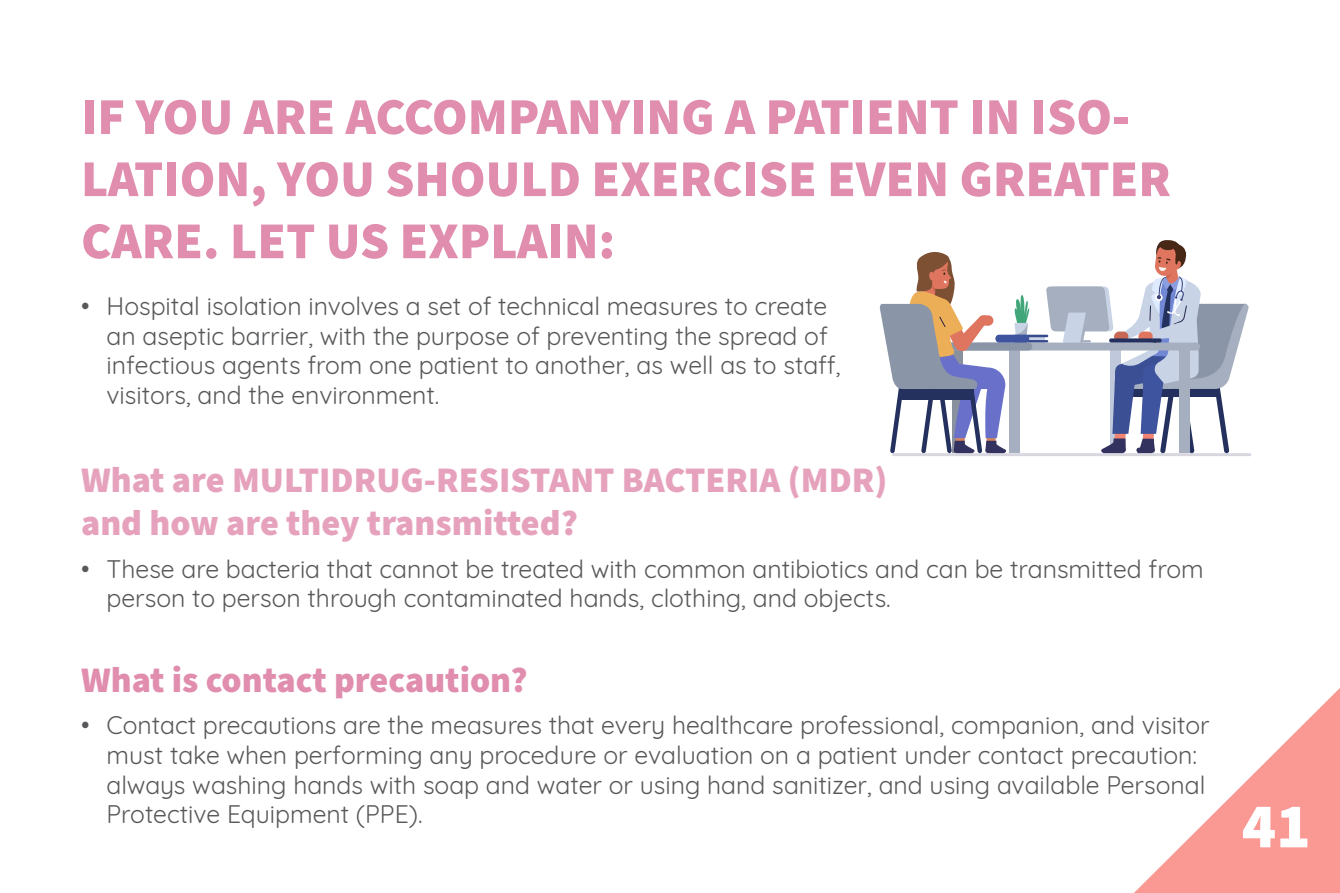
<style>
.page{position:relative;width:1340px;height:893px;background:#fff}
.page>*{position:absolute;margin:0;border:0;box-sizing:border-box;transform-origin:0 0}
.t1{font:63.9px "Source Sans Variable";color:#fff}
.t2{font:900 51.75px/62.1px "Source Sans Pro";color:#e08dae}
.t3{font:900 36px/43.2px "Source Sans Pro";color:#e6a2bc}
.t4{font:900 36px "Source Sans Pro";color:#e08dae}
.t5{font:24.75px/29.7px "Quicksand";color:#57585a}
</style>
<div class="page">
<div style="left:1009px;top:347px;width:11px;height:106px;background:#a6afbf"></div>
<hr style="left:892px;top:453px;width:359px;height:3px;background:#d8d6df">
<div style="left:931px;top:343px;width:101px;height:7px;background:#8a95a8;border-radius:4px"></div>
<svg style="left:879px;top:252px;width:127px;height:201px"></svg>
<svg style="left:1013px;top:240px;width:235px;height:213px"></svg>
<div style="left:995px;top:335px;width:34px;height:8px;background:#3e549e;border-radius:4px"></div>
<svg style="left:1134px;top:689px;width:205px;height:204px"></svg>
<h2 class="t2" style="left:81px;top:87px;width:1091px">IF YOU ARE ACCOMPANYING A PATIENT IN ISO-<br>LATION, YOU SHOULD EXERCISE EVEN GREATER<br>CARE. LET US EXPLAIN:</h2>
<p class="t5" style="left:107px;top:289px;width:735px;text-indent:-26px">• Hospital isolation involves a set of technical measures to create an aseptic barrier, with the purpose of preventing the spread of infectious agents from one patient to another, as well as to staff, visitors, and the environment.</p>
<h3 class="t3" style="left:81px;top:459px;width:808px">What are MULTIDRUG-RESISTANT BACTERIA (MDR) and how are they transmitted?</h3>
<p class="t5" style="left:107px;top:551px;width:1098px;text-indent:-26px">• These are bacteria that cannot be treated with common antibiotics and can be transmitted from person to person through contaminated hands, clothing, and objects.</p>
<h3 class="t4" style="left:81px;top:655px;width:448px">What is contact precaution?</h3>
<p class="t5" style="left:107px;top:708px;width:1104px;text-indent:-26px">• Contact precautions are the measures that every healthcare professional, companion, and visitor must take when performing any procedure or evaluation on a patient under contact precaution: always washing hands with soap and water or using hand sanitizer, and using available Personal Protective Equipment (PPE).</p>
<h1 class="t1" style="left:1241px;top:787px;width:70px">41</h1>
</div>
